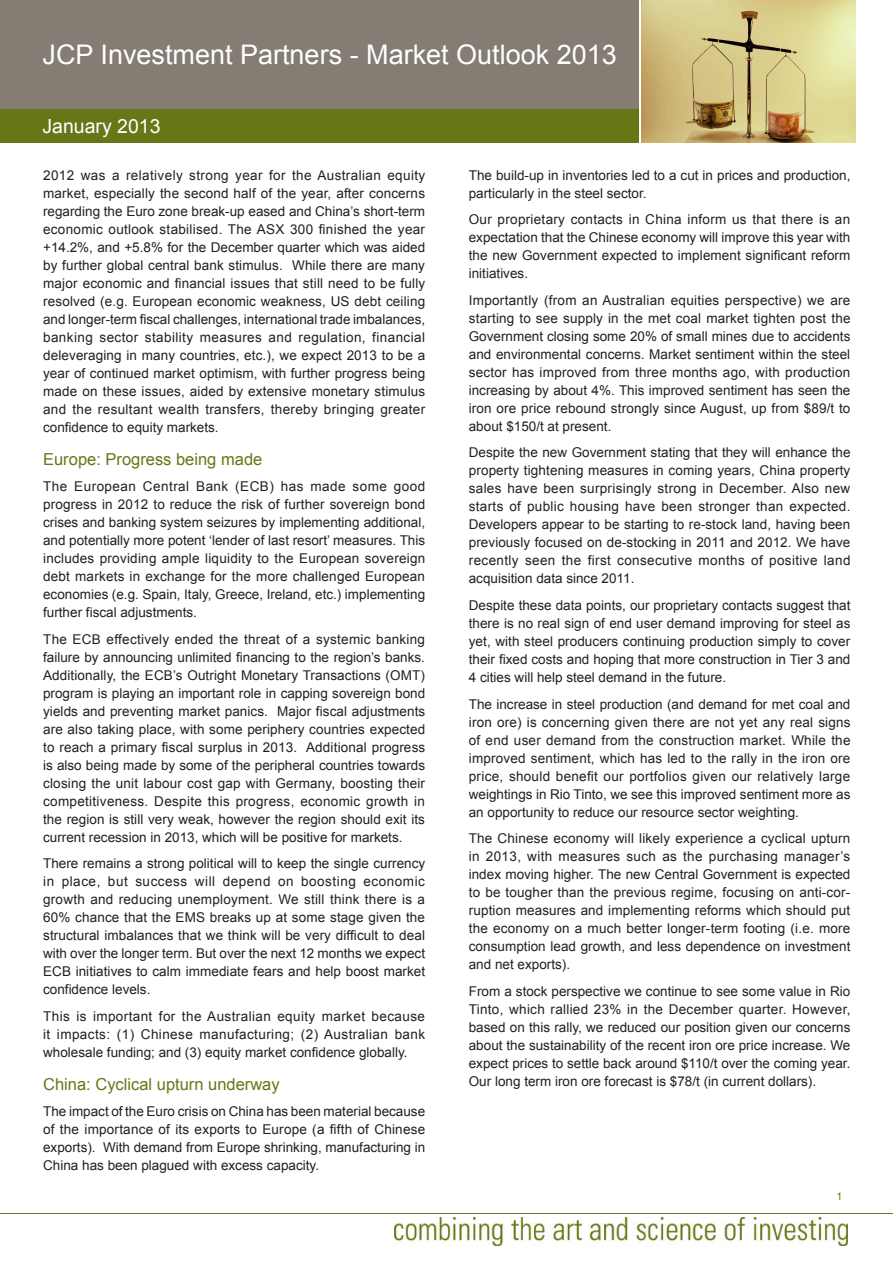
<style>
.page{position:relative;width:893px;height:1263px;background:#fff}
.page>*{position:absolute;margin:0;border:0;box-sizing:border-box;transform-origin:0 0}
.front_cover_title{font:27px "Arial";color:#fff}
.date_heading_white{font:19.5px "Arial";color:#fff}
.sub_heading_green{font:16.5px "Arial";color:#677717}
.body{font:13.5px/18px "Arial";color:#231f20;text-align:justify}
.front_cover_green_ba{font:10.5px "Arial";color:#677717}
</style>
<div class="page">
<div style="left:0;top:0;width:639px;height:109px;background:#857c74"></div>
<div style="left:0;top:109px;width:639px;height:33px;background:#677717"></div>
<hr style="left:0;top:1213px;width:893px;height:1px;background:#677717">
<img style="left:395px;top:1218px;width:452px;height:27px">
<img style="left:641px;top:0;width:215px;height:142px">
<p class="front_cover_title" style="left:43px;top:37px;width:576px">JCP Investment Partners - Market Outlook 2013</p>
<p class="date_heading_white" style="left:43px;top:113px;width:120px">January 2013</p>
<p class="body" style="left:43px;top:166px;width:384px">2012 was a relatively strong year for the Australian equity market, especially the second half of the year, after concerns regarding the Euro zone break-up eased and China’s short-term economic outlook stabilised. The ASX 300 finished the year +14.2%, and +5.8% for the December quarter which was aided by further global central bank stimulus. While there are many major economic and financial issues that still need to be fully resolved (e.g. European economic weakness, US debt ceiling and longer-term fiscal challenges, international trade imbalances, banking sector stability measures and regulation, financial deleveraging in many countries, etc.), we expect 2013 to be a year of continued market optimism, with further progress being made on these issues, aided by extensive monetary stimulus and the resultant wealth transfers, thereby bringing greater confidence to equity markets.</p>
<p class="sub_heading_green" style="left:43px;top:448px;width:221px">Europe: Progress being made</p>
<p class="body" style="left:43px;top:478px;width:384px">The European Central Bank (ECB) has made some good progress in 2012 to reduce the risk of further sovereign bond crises and banking system seizures by implementing additional, and potentially more potent ‘lender of last resort’ measures. This includes providing ample liquidity to the European sovereign debt markets in exchange for the more challenged European economies (e.g. Spain, Italy, Greece, Ireland, etc.) implementing further fiscal adjustments.</p>
<p class="body" style="left:43px;top:630px;width:384px">The ECB effectively ended the threat of a systemic banking failure by announcing unlimited financing to the region’s banks.<br>Additionally, the ECB’s Outright Monetary Transactions (OMT) program is playing an important role in capping sovereign bond yields and preventing market panics. Major fiscal adjustments are also taking place, with some periphery countries expected to reach a primary fiscal surplus in 2013. Additional progress is also being made by some of the peripheral countries towards closing the unit labour cost gap with Germany, boosting their competitiveness. Despite this progress, economic growth in the region is still very weak, however the region should exit its current recession in 2013, which will be positive for markets.</p>
<p class="body" style="left:43px;top:855px;width:384px">There remains a strong political will to keep the single currency in place, but success will depend on boosting economic growth and reducing unemployment. We still think there is a 60% chance that the EMS breaks up at some stage given the structural imbalances that we think will be very difficult to deal with over the longer term. But over the next 12 months we expect ECB initiatives to calm immediate fears and help boost market confidence levels.</p>
<p class="body" style="left:43px;top:1007px;width:384px">This is important for the Australian equity market because it impacts: (1) Chinese manufacturing; (2) Australian bank wholesale funding; and (3) equity market confidence globally.</p>
<p class="sub_heading_green" style="left:43px;top:1073px;width:238px">China: Cyclical upturn underway</p>
<p class="body" style="left:43px;top:1103px;width:384px">The impact of the Euro crisis on China has been material because of the importance of its exports to Europe (a fifth of Chinese exports). With demand from Europe shrinking, manufacturing in China has been plagued with excess capacity.</p>
<p class="body" style="left:469px;top:166px;width:383px">The build-up in inventories led to a cut in prices and production, particularly in the steel sector.</p>
<p class="body" style="left:469px;top:211px;width:383px">Our proprietary contacts in China inform us that there is an expectation that the Chinese economy will improve this year with the new Government expected to implement significant reform initiatives.</p>
<p class="body" style="left:469px;top:291px;width:383px">Importantly (from an Australian equities perspective) we are starting to see supply in the met coal market tighten post the Government closing some 20% of small mines due to accidents and environmental concerns. Market sentiment within the steel sector has improved from three months ago, with production increasing by about 4%. This improved sentiment has seen the iron ore price rebound strongly since August, up from $89/t to about $150/t at present.</p>
<p class="body" style="left:469px;top:444px;width:383px">Despite the new Government stating that they will enhance the property tightening measures in coming years, China property sales have been surprisingly strong in December. Also new starts of public housing have been stronger than expected.<br>Developers appear to be starting to re-stock land, having been previously focused on de-stocking in 2011 and 2012. We have recently seen the first consecutive months of positive land acquisition data since 2011.</p>
<p class="body" style="left:469px;top:596px;width:383px">Despite these data points, our proprietary contacts suggest that there is no real sign of end user demand improving for steel as yet, with steel producers continuing production simply to cover their fixed costs and hoping that more construction in Tier 3 and 4 cities will help steel demand in the future.</p>
<p class="body" style="left:469px;top:695px;width:383px">The increase in steel production (and demand for met coal and iron ore) is concerning given there are not yet any real signs of end user demand from the construction market. While the improved sentiment, which has led to the rally in the iron ore price, should benefit our portfolios given our relatively large weightings in Rio Tinto, we see this improved sentiment more as an opportunity to reduce our resource sector weighting.</p>
<p class="body" style="left:469px;top:829px;width:383px">The Chinese economy will likely experience a cyclical upturn in 2013, with measures such as the purchasing manager’s index moving higher. The new Central Government is expected to be tougher than the previous regime, focusing on anti-cor&shy;ruption measures and implementing reforms which should put the economy on a much better longer-term footing (i.e. more consumption lead growth, and less dependence on investment and net exports).</p>
<p class="body" style="left:469px;top:982px;width:383px">From a stock perspective we continue to see some value in Rio Tinto, which rallied 23% in the December quarter. However, based on this rally, we reduced our position given our concerns about the sustainability of the recent iron ore price increase. We expect prices to settle back around $110/t over the coming year.<br>Our long term iron ore forecast is $78/t (in current dollars).</p>
<p class="front_cover_green_ba" style="left:836px;top:1189px;width:7px">1</p>
</div>
